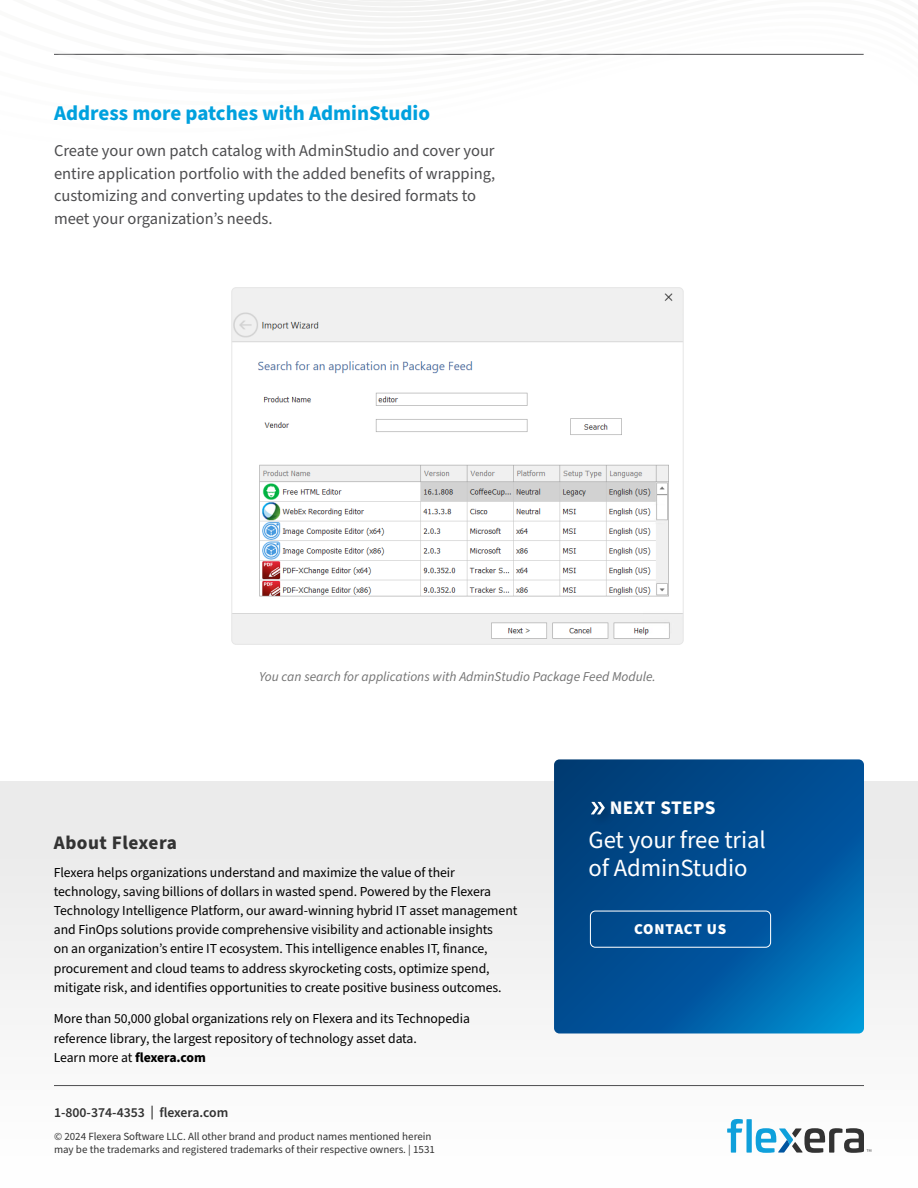
<style>
.page{position:relative;width:918px;height:1188px;background:#fff}
.page>*{position:absolute;margin:0;border:0;box-sizing:border-box;transform-origin:0 0}
.t1{font:24.75px/27.9px "Source Sans Pro";letter-spacing:-.005em;color:#fff}
.t2{font:700 21px "Source Sans Pro";color:#00a1de}
.t3{font:700 19.2px "Source Sans Pro";letter-spacing:.025em;color:#333}
.t4{font:700 19.2px "Source Sans Pro";letter-spacing:.02em;color:#fff}
.t5{font:16.5px/22.5px "Source Sans Pro";color:#4d4d4f}
.t6{font:900 15.15px "Source Sans Pro";letter-spacing:.05em;color:#fff}
.t7{font:13.8px/19.2px "Source Sans Pro";letter-spacing:-.005em;color:#000}
.t8{font:600 13.8px "Source Sans Pro";color:#333}
.t9{font:italic 13.5px "Source Sans Pro";color:#737373}
.t10{font:10.95px/13.2px "Source Sans Pro";color:#333}
.s1{font-weight:700}
</style>
<div class="page">
<svg style="left:54px;top:0;width:810px;height:55px"></svg>
<img style="left:233px;top:289px;width:449px;height:354px">
<div style="left:1px;top:782px;width:917px;height:406px;background:#f5f5f5"></div>
<hr style="left:54px;top:1085px;width:810px;height:1px;background:#4d4d4f">
<svg style="left:554px;top:759px;width:310px;height:275px;background:#015497"></svg>
<div style="left:590px;top:911px;width:181px;height:37px;border:1px solid #fff;border-radius:5px"></div>
<div style="left:589px;top:799px;width:28px;height:28px;background:#00407b"></div>
<svg style="left:591px;top:802px;width:14px;height:14px"></svg>
<svg style="left:727px;top:1119px;width:16px;height:34px"></svg>
<div style="left:746px;top:1119px;width:6px;height:34px;background:#0fa0db"></div>
<svg style="left:756px;top:1128px;width:115px;height:25px"></svg>
<h2 class="t2" style="left:54px;top:99px;width:378px">Address more patches with AdminStudio</h2>
<p class="t5" style="left:54px;top:140px;width:443px">Create your own patch catalog with AdminStudio and cover your entire application portfolio with the added benefits of wrapping, customizing and converting updates to the desired formats to meet your organization’s needs.</p>
<p class="t9" style="left:259px;top:668px;width:398px">You can search for applications with AdminStudio Package Feed Module.</p>
<h3 class="t3" style="left:54px;top:830px;width:125px">About Flexera</h3>
<p class="t7" style="left:54px;top:863px;width:465px">Flexera helps organizations understand and maximize the value of their technology, saving billions of dollars in wasted spend. Powered by the Flexera Technology Intelligence Platform, our award-winning hybrid IT asset management and FinOps solutions provide comprehensive visibility and actionable insights<br>on an organization’s entire IT ecosystem. This intelligence enables IT, finance, procurement and cloud teams to address skyrocketing costs, optimize spend, mitigate risk, and identifies opportunities to create positive business outcomes.</p>
<p class="t7" style="left:54px;top:1010px;width:418px">More than 50,000 global organizations rely on Flexera and its Technopedia reference library, the largest repository of technology asset data.<br>Learn more at <span class="s1">flexera.com</span></p>
<p class="t8" style="left:54px;top:1103px;width:176px">1-800-374-4353 | flexera.com</p>
<p class="t10" style="left:54px;top:1130px;width:382px">© 2024 Flexera Software LLC. All other brand and product names mentioned herein may be the trademarks and registered trademarks of their respective owners. | 1531</p>
<h3 class="t4" style="left:610px;top:795px;width:107px">NEXT STEPS</h3>
<h1 class="t1" style="left:589px;top:827px;width:179px">Get your free trial of AdminStudio</h1>
<p class="t6" style="left:634px;top:919px;width:94px">CONTACT US</p>
</div>
